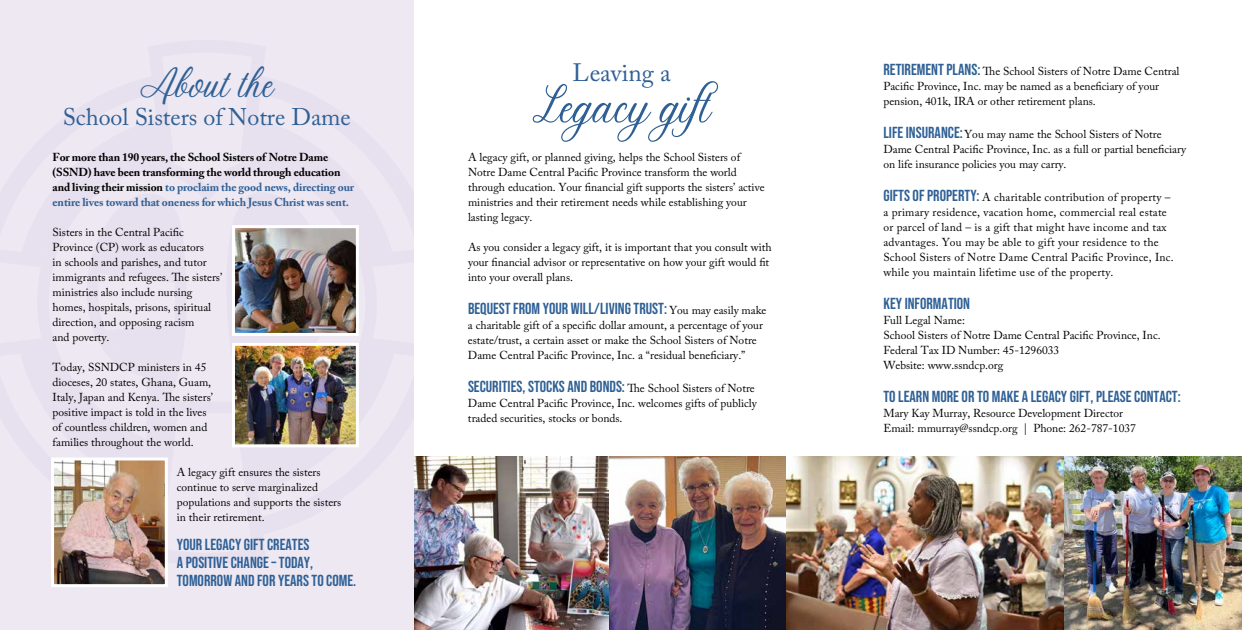
<style>
.page{position:relative;width:1242px;height:630px;background:#fff}
.page>*{position:absolute;margin:0;border:0;box-sizing:border-box;transform-origin:0 0}
.t1{font:53px "Stoic";color:#2f6095}
.t2{font:43px "Stoic";color:#2f6095}
.t3{font:25px "Adobe Caslon Pro";color:#2f6095}
.t4{font:24px "Adobe Caslon Pro";color:#2f6095}
.t5{font:16px/18px "Bebas Neue";color:#2f6095}
.t6{font:11.5px/15px "Adobe Caslon Pro";color:#000}
.t7{font:11.5px/15px "Adobe Caslon Pro";letter-spacing:.02em;color:#000}
.t8{font:700 11.5px/15px "Adobe Caslon Pro";letter-spacing:-.01em;color:#000}
.s1{color:#2f6095}
.s2{font-family:"Adobe Caslon Pro";font-size:11.5px;color:#000}
.s3{font-family:"Bebas Neue";font-size:16px;color:#2f6095}
</style>
<div class="page">
<div style="left:0;top:0;width:414px;height:630px;background:#ede8f2"></div>
<img style="left:1064px;top:456px;width:178px;height:174px">
<img style="left:236px;top:229px;width:119px;height:103px">
<div style="left:232px;top:225px;width:127px;height:111px;border:3px solid #fff"></div>
<img style="left:236px;top:347px;width:119px;height:96px">
<div style="left:232px;top:343px;width:127px;height:104px;border:3px solid #fff"></div>
<img style="left:414px;top:456px;width:196px;height:174px">
<img style="left:610px;top:456px;width:176px;height:174px">
<img style="left:55px;top:462px;width:109px;height:121px">
<div style="left:51px;top:458px;width:117px;height:129px;border:3px solid #fff"></div>
<img style="left:786px;top:456px;width:278px;height:174px">
<h2 class="t2" style="left:140px;top:57px;width:134px">About the</h2>
<h3 class="t4" style="left:63px;top:103px;width:290px">School Sisters of Notre Dame</h3>
<p class="t8" style="left:53px;top:149px;width:303px">For more than 190 years, the School Sisters of Notre Dame (SSND) have been transforming the world through education and living their mission <span class="s1">to proclaim the good news, directing our entire lives toward that oneness for which Jesus Christ was sent.</span></p>
<p class="t6" style="left:53px;top:224px;width:171px">Sisters in the Central Pacific<br>Province (CP) work as educators<br>in schools and parishes, and tutor immigrants and refugees. The sisters’ ministries also include nursing homes, hospitals, prisons, spiritual direction, and opposing racism<br>and poverty.</p>
<p class="t6" style="left:53px;top:359px;width:162px">Today, SSNDCP ministers in 45 dioceses, 20 states, Ghana, Guam, Italy, Japan and Kenya. The sisters’ positive impact is told in the lives of countless children, women and families throughout the world.</p>
<p class="t6" style="left:177px;top:464px;width:166px">A legacy gift ensures the sisters continue to serve marginalized populations and supports the sisters in their retirement.</p>
<h3 class="t5" style="left:177px;top:535px;width:181px">YOUR LEGACY GIFT CREATES<br>A POSITIVE CHANGE – TODAY,<br>TOMORROW AND FOR YEARS TO COME.</h3>
<h3 class="t3" style="left:572px;top:58px;width:100px">Leaving a</h3>
<h1 class="t1" style="left:534px;top:73px;width:206px">Legacy gift</h1>
<p class="t6" style="left:468px;top:149px;width:298px">A legacy gift, or planned giving, helps the School Sisters of Notre Dame Central Pacific Province transform the world through education. Your financial gift supports the sisters’ active ministries and their retirement needs while establishing your lasting legacy.</p>
<p class="t6" style="left:468px;top:239px;width:305px">As you consider a legacy gift, it is important that you consult with your financial advisor or representative on how your gift would fit into your overall plans.</p>
<h3 class="t5" style="left:468px;top:299px;width:300px">BEQUEST FROM YOUR WILL/LIVING TRUST: <span class="s2">You may easily make</span></h3>
<p class="t6" style="left:468px;top:317px;width:296px">a charitable gift of a specific dollar amount, a percentage of your estate/trust, a certain asset or make the School Sisters of Notre<br>Dame Central Pacific Province, Inc. a “residual beneficiary.”</p>
<h3 class="t5" style="left:468px;top:377px;width:288px">SECURITIES, STOCKS AND BONDS: <span class="s2">The School Sisters of Notre</span></h3>
<p class="t6" style="left:468px;top:395px;width:290px">Dame Central Pacific Province, Inc. welcomes gifts of publicly traded securities, stocks or bonds.</p>
<p class="t6" style="left:883px;top:64px;width:298px"><span class="s3">RETIREMENT PLANS:</span> The School Sisters of Notre Dame Central<br>Pacific Province, Inc. may be named as a beneficiary of your pension, 401k, IRA or other retirement plans.</p>
<p class="t6" style="left:883px;top:127px;width:304px"><span class="s3">LIFE INSURANCE:</span> You may name the School Sisters of Notre<br>Dame Central Pacific Province, Inc. as a full or partial beneficiary on life insurance policies you may carry.</p>
<p class="t7" style="left:883px;top:190px;width:292px"><span class="s3">GIFTS OF PROPERTY:</span> A charitable contribution of property – a primary residence, vacation home, commercial real estate or parcel of land – is a gift that might have income and tax advantages. You may be able to gift your residence to the School Sisters of Notre Dame Central Pacific Province, Inc. while you maintain lifetime use of the property.</p>
<h3 class="t5" style="left:883px;top:294px;width:88px">KEY INFORMATION</h3>
<p class="t6" style="left:883px;top:313px;width:279px">Full Legal Name:<br>School Sisters of Notre Dame Central Pacific Province, Inc.<br>Federal Tax ID Number: 45-1296033<br>Website: www.ssndcp.org</p>
<h3 class="t5" style="left:883px;top:387px;width:299px">TO LEARN MORE OR TO MAKE A LEGACY GIFT, PLEASE CONTACT:</h3>
<p class="t6" style="left:883px;top:406px;width:254px">Mary Kay Murray, Resource Development Director<br>Email: mmurray@ssndcp.org | Phone: 262-787-1037</p>
</div>
